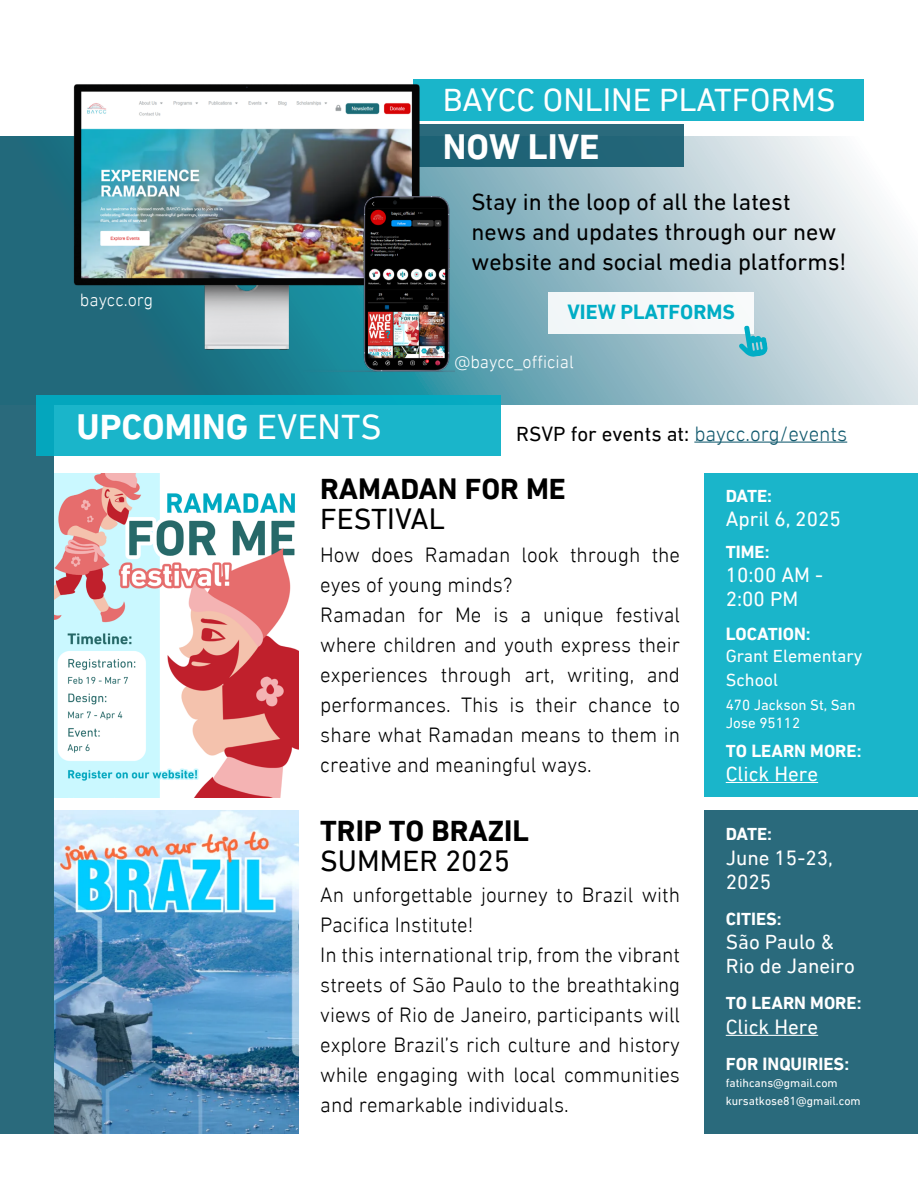
<style>
.page{position:relative;width:918px;height:1188px;background:#fff}
.page>*{position:absolute;margin:0;border:0;box-sizing:border-box;transform-origin:0 0}
.t1{font:700 36px "DIN Next LT Arabic";color:#fff}
.t2{font:33px "DIN Next LT Arabic";color:#fff}
.t3{font:700 30px "DIN Next LT Arabic";color:#000}
.t4{font:30px "DIN Next LT Arabic";color:#000}
.t5{font:24px/30px "DIN Next LT Arabic";color:#000}
.t6{font:21px/30px "ntaqat";color:#000}
.t7{font:21px/24px "DIN Next LT Arabic";color:#fff}
.t8{font:21px "DIN Next LT Arabic";color:#000}
.t9{font:700 21px "DIN Next LT Arabic";color:#00adc5}
.t10{font:700 18px "DIN Next LT Arabic";color:#fff}
.t11{font:18px "ntaqat";color:#fff}
.t12{font:18px/24px "DIN Next LT Arabic";color:#fff}
.t13{font:15px/18px "DIN Next LT Arabic";color:#fff}
.t14{font:12px/18px "DIN Next LT Arabic";color:#fff}
.s1{font-weight:400}
.s2{font-family:"ntaqat";color:#125a6e}
</style>
<div class="page">
<div style="left:0;top:405px;width:54px;height:729px;background:#2a6a7c"></div>
<svg style="left:0;top:136px;width:918px;height:269px"></svg>
<svg style="left:36px;top:395px;width:464px;height:61px;fill:#1ab5ca"></svg>
<div style="left:704px;top:473px;width:214px;height:324px;background:#1ab5ca"></div>
<div style="left:704px;top:810px;width:214px;height:324px;background:#2a6a7c"></div>
<hr style="left:694px;top:442px;width:153px;height:1px;background:#125a6e">
<div style="left:414px;top:80px;width:450px;height:41px;background:#1ab5ca"></div>
<div style="left:414px;top:124px;width:270px;height:43px;background:#226578"></div>
<img style="left:65px;top:79px;width:364px;height:290px">
<img style="left:303px;top:170px;width:151px;height:228px">
<div style="left:549px;top:292px;width:205px;height:42px;background:#f5f8f9"></div>
<svg style="left:739px;top:325px;width:29px;height:32px"></svg>
<img style="left:54px;top:473px;width:244px;height:324px">
<img style="left:54px;top:810px;width:244px;height:324px">
<hr style="left:726px;top:1035px;width:92px;height:1px;background:#fff">
<hr style="left:726px;top:782px;width:92px;height:1px;background:#fff">
<p class="t11" style="left:80px;top:289px;width:75px">baycc.org</p>
<h2 class="t2" style="left:443px;top:81px;width:394px">BAYCC ONLINE PLATFORMS</h2>
<h1 class="t1" style="left:443px;top:125px;width:158px">NOW LIVE</h1>
<p class="t5" style="left:471px;top:186px;width:376px">Stay in the loop of all the latest news and updates through our new website and social media platforms!</p>
<p class="t9" style="left:567px;top:300px;width:169px">VIEW PLATFORMS</p>
<p class="t11" style="left:454px;top:352px;width:121px">@baycc_official</p>
<h1 class="t1" style="left:76px;top:405px;width:307px">UPCOMING <span class="s1">EVENTS</span></h1>
<h3 class="t3" style="left:320px;top:471px;width:247px">RAMADAN FOR ME</h3>
<h3 class="t4" style="left:320px;top:501px;width:126px">FESTIVAL</h3>
<p class="t6" style="left:320px;top:539px;width:361px">How does Ramadan look through the eyes of young minds?<br>Ramadan for Me is a unique festival where children and youth express their experiences through art, writing, and performances. This is their chance to share what Ramadan means to them in creative and meaningful ways.</p>
<p class="t8" style="left:516px;top:421px;width:333px">RSVP for events at: <span class="s2">baycc.org/events</span></p>
<p class="t10" style="left:726px;top:485px;width:48px">DATE:</p>
<p class="t7" style="left:726px;top:507px;width:117px">April 6, 2025</p>
<p class="t10" style="left:726px;top:541px;width:45px">TIME:</p>
<p class="t7" style="left:726px;top:563px;width:99px">10:00 AM -<br>2:00 PM</p>
<p class="t10" style="left:726px;top:623px;width:86px">LOCATION:</p>
<p class="t12" style="left:726px;top:643px;width:138px">Grant Elementary<br>School</p>
<p class="t13" style="left:726px;top:696px;width:131px">470 Jackson St, San<br>Jose 95112</p>
<p class="t10" style="left:726px;top:740px;width:137px">TO LEARN MORE:</p>
<p class="t7" style="left:726px;top:762px;width:94px">Click Here</p>
<h3 class="t3" style="left:320px;top:813px;width:210px">TRIP TO BRAZIL</h3>
<h3 class="t4" style="left:320px;top:843px;width:191px">SUMMER 2025</h3>
<p class="t6" style="left:320px;top:879px;width:361px">An unforgettable journey to Brazil with Pacifica Institute!<br>In this international trip, from the vibrant streets of São Paulo to the breathtaking views of Rio de Janeiro, participants will explore Brazil’s rich culture and history while engaging with local communities and remarkable individuals.</p>
<p class="t10" style="left:726px;top:824px;width:48px">DATE:</p>
<p class="t7" style="left:726px;top:845px;width:109px">June 15-23,<br>2025</p>
<p class="t10" style="left:726px;top:908px;width:58px">CITIES:</p>
<p class="t7" style="left:726px;top:930px;width:131px">São Paulo &amp;<br>Rio de Janeiro</p>
<p class="t10" style="left:726px;top:993px;width:137px">TO LEARN MORE:</p>
<p class="t7" style="left:726px;top:1015px;width:94px">Click Here</p>
<p class="t10" style="left:726px;top:1053px;width:125px">FOR INQUIRIES:</p>
<p class="t14" style="left:726px;top:1074px;width:136px">fatihcans@gmail.com kursatkose81@gmail.com</p>
</div>
